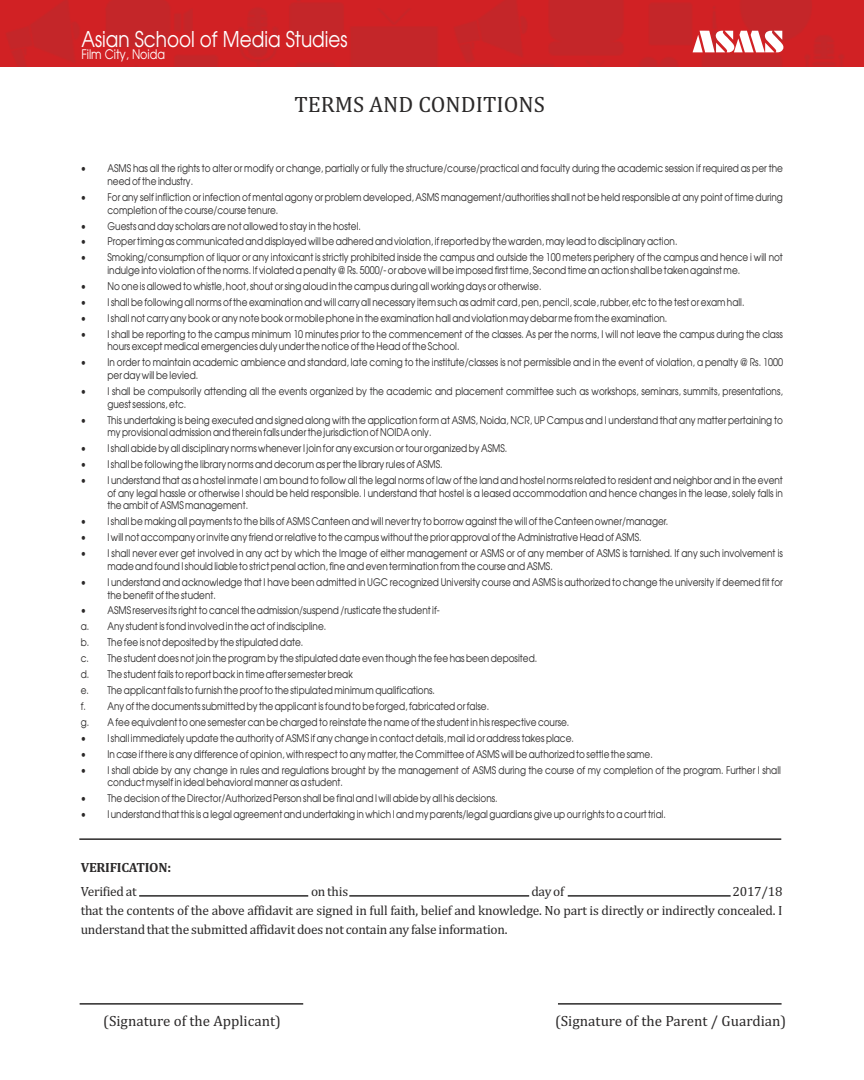
<style>
.page{position:relative;width:864px;height:1080px;background:#fff}
.page>*{position:absolute;margin:0;border:0;box-sizing:border-box;transform-origin:0 0}
.t1{font:22.5px "Cambria";color:#2b2929}
.t2{font:100 21.75px "Avant Garde";color:#fff}
.t3{font:15px "Cambria";color:#2b2929}
.t4{font:13.5px/19px "Cambria";letter-spacing:-.02em;color:#2b2929;text-align:justify}
.t5{font:700 13.5px "Cambria";letter-spacing:-.02em;color:#2b2929}
.t6{font:100 13.2px "Avant Garde";color:#fff}
.t7{font:100 10.5px/12.8px "Avant Garde";color:#2b2929}
</style>
<div class="page">
<img style="left:0;top:0;width:864px;height:66px">
<hr style="left:558px;top:1003px;width:224px;height:2px;background:#2b2929">
<hr style="left:80px;top:1003px;width:223px;height:2px;background:#2b2929">
<svg style="left:693px;top:31px;width:90px;height:21px"></svg>
<hr style="left:79px;top:838px;width:702px;height:2px;background:#2b2929">
<hr style="left:139px;top:895px;width:169px;height:2px;background:#2b2929">
<hr style="left:349px;top:895px;width:180px;height:2px;background:#2b2929">
<hr style="left:568px;top:895px;width:163px;height:2px;background:#2b2929">
<h2 class="t2" style="left:81px;top:30px;width:268px">Asian School of Media Studies</h2>
<p class="t6" style="left:81px;top:49px;width:85px">Film City, Noida</p>
<h1 class="t1" style="left:295px;top:94px;width:252px">TERMS AND CONDITIONS</h1>
<p class="t7" style="left:108px;top:163px;width:677px;text-indent:-27px">• ASMS has all the rights to alter or modify or change, partially or fully the structure/course/practical and faculty during the academic session if required as per the need of the industry.</p>
<p class="t7" style="left:108px;top:192px;width:677px;text-indent:-27px">• For any self infliction or infection of mental agony or problem developed, ASMS management/authorities shall not be held responsible at any point of time during completion of the course/course tenure.</p>
<p class="t7" style="left:81px;top:220px;width:282px">• Guests and day scholars are not allowed to stay in the hostel.</p>
<p class="t7" style="left:81px;top:236px;width:598px">• Proper timing as communicated and displayed will be adhered and violation, if reported by the warden, may lead to disciplinary action.</p>
<p class="t7" style="left:108px;top:252px;width:677px;text-indent:-27px">• Smoking/consumption of liquor or any intoxicant is strictly prohibited inside the campus and outside the 100 meters periphery of the campus and hence i will not indulge into violation of the norms. If violated a penalty @ Rs. 5000/- or above will be imposed first time, Second time an action shall be taken against me.</p>
<p class="t7" style="left:81px;top:281px;width:462px">• No one is allowed to whistle, hoot, shout or sing aloud in the campus during all working days or otherwise.</p>
<p class="t7" style="left:81px;top:297px;width:665px">• I shall be following all norms of the examination and will carry all necessary item such as admit card, pen, pencil, scale, rubber, etc to the test or exam hall.</p>
<p class="t7" style="left:81px;top:313px;width:588px">• I shall not carry any book or any note book or mobile phone in the examination hall and violation may debar me from the examination.</p>
<p class="t7" style="left:107px;top:328px;width:677px;text-indent:-27px">• I shall be reporting to the campus minimum 10 minutes prior to the commencement of the classes. As per the norms, I will not leave the campus during the class hours except medical emergencies duly under the notice of the Head of the School.</p>
<p class="t7" style="left:107px;top:357px;width:677px;text-indent:-27px">• In order to maintain academic ambience and standard, late coming to the institute/classes is not permissible and in the event of violation, a penalty @ Rs. 1000 per day will be levied.</p>
<p class="t7" style="left:107px;top:386px;width:677px;text-indent:-27px">• I shall be compulsorily attending all the events organized by the academic and placement committee such as workshops, seminars, summits, presentations, guest sessions, etc.</p>
<p class="t7" style="left:107px;top:414px;width:677px;text-indent:-27px">• This undertaking is being executed and signed along with the application form at ASMS, Noida, NCR, UP Campus and I understand that any matter pertaining to my provisional admission and therein falls under the jurisdiction of NOIDA only.</p>
<p class="t7" style="left:81px;top:443px;width:428px">• I shall abide by all disciplinary norms whenever I join for any excursion or tour organized by ASMS.</p>
<p class="t7" style="left:81px;top:459px;width:363px">• I shall be following the library norms and decorum as per the library rules of ASMS.</p>
<p class="t7" style="left:107px;top:475px;width:677px;text-align:justify;text-indent:-27px">• I understand that as a hostel inmate I am bound to follow all the legal norms of law of the land and hostel norms related to resident and neighbor and in the event of any legal hassle or otherwise I should be held responsible. I understand that hostel is a leased accommodation and hence changes in the lease, solely falls in the ambit of ASMS management.</p>
<p class="t7" style="left:81px;top:516px;width:589px">• I shall be making all payments to the bills of ASMS Canteen and will never try to borrow against the will of the Canteen owner/manager.</p>
<p class="t7" style="left:81px;top:532px;width:562px">• I will not accompany or invite any friend or relative to the campus without the prior approval of the Administrative Head of ASMS.</p>
<p class="t7" style="left:107px;top:548px;width:677px;text-indent:-27px">• I shall never ever get involved in any act by which the Image of either management or ASMS or of any member of ASMS is tarnished. If any such involvement is made and found I should liable to strict penal action, fine and even termination from the course and ASMS.</p>
<p class="t7" style="left:107px;top:577px;width:677px;text-indent:-27px">• I understand and acknowledge that I have been admitted in UGC recognized University course and ASMS is authorized to change the university if deemed fit for the benefit of the student.</p>
<p class="t7" style="left:81px;top:604px;width:490px;line-height:15.9px">• ASMS reserves its right to cancel the admission/suspend /rusticate the student if-<br>a. Any student is fond involved in the act of indiscipline.<br>b. The fee is not deposited by the stipulated date.<br>c. The student does not join the program by the stipulated date even though the fee has been deposited.<br>d. The student fails to report back in time after semester break<br>e. The applicant fails to furnish the proof to the stipulated minimum qualifications.<br>f. Any of the documents submitted by the applicant is found to be forged, fabricated or false.<br>g. A fee equivalent to one semester can be charged to reinstate the name of the student in his respective course.</p>
<p class="t7" style="left:81px;top:733px;width:495px">• I shall immediately update the authority of ASMS if any change in contact details, mail id or address takes place.</p>
<p class="t7" style="left:81px;top:748px;width:574px">• In case if there is any difference of opinion, with respect to any matter, the Committee of ASMS will be authorized to settle the same.</p>
<p class="t7" style="left:107px;top:764px;width:675px;text-indent:-27px">• I shall abide by any change in rules and regulations brought by the management of ASMS during the course of my completion of the program. Further I shall conduct myself in ideal behavioral manner as a student.</p>
<p class="t7" style="left:81px;top:793px;width:418px">• The decision of the Director/Authorized Person shall be final and I will abide by all his decisions.</p>
<p class="t7" style="left:81px;top:809px;width:587px">• I understand that this is a legal agreement and undertaking in which I and my parents/legal guardians give up our rights to a court trial.</p>
<p class="t5" style="left:81px;top:862px;width:92px">VERIFICATION:</p>
<p class="t4" style="left:81px;top:883px;width:58px">Verified at</p>
<p class="t4" style="left:311px;top:883px;width:39px">on this</p>
<p class="t4" style="left:531px;top:883px;width:34px">day of</p>
<p class="t4" style="left:81px;top:883px;width:704px;text-indent:652px">2017/18 that the contents of the above affidavit are signed in full faith, belief and knowledge. No part is directly or indirectly concealed. I understand that the submitted affidavit does not contain any false information.</p>
<h3 class="t3" style="left:103px;top:1014px;width:179px">(Signature of the Applicant)</h3>
<h3 class="t3" style="left:555px;top:1014px;width:233px">(Signature of the Parent / Guardian)</h3>
</div>
